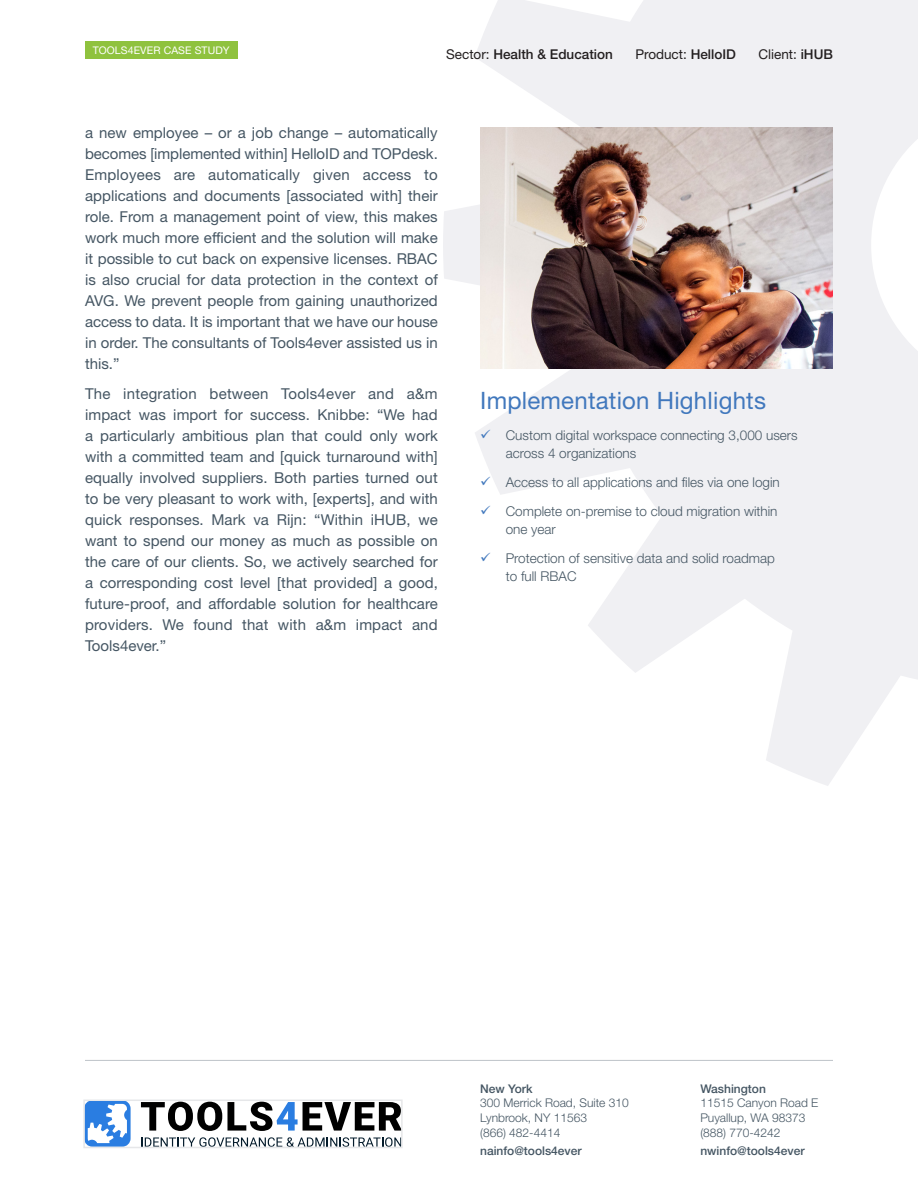
<style>
.page{position:relative;width:918px;height:1188px;background:#fff}
.page>*{position:absolute;margin:0;border:0;box-sizing:border-box;transform-origin:0 0}
.Quote_Back{font:24px "Helvetica Neue LT Std";letter-spacing:.01em;color:#4178bd}
.Paragraph{font:15px/21px "Helvetica Neue LT Std";color:#455663;text-align:justify}
.t1{font:300 13.5px/18px "Helvetica Neue LT Std";color:#455663}
.t2{font:13.5px "Helvetica Neue LT Std";color:#231f20}
.t3{font:500 13.5px "Helvetica Neue LT Std";color:#231f20}
.t4{font:300 12px/14.7px "Helvetica Neue LT Std";color:#455663}
.t5{font:500 12px "Helvetica Neue LT Std";color:#455663}
.t6{font:10.5px "Helvetica Neue LT Std";letter-spacing:.01em;color:#fff}
.s1{font-weight:400}
.s2{font-weight:500}
.s3{font-family:"Helvetica Neue";font-weight:500}
</style>
<div class="page">
<svg style="left:443px;top:0;width:475px;height:786px;fill:#f0f0f3"></svg>
<img style="left:481px;top:128px;width:352px;height:240px">
<div style="left:85px;top:41px;width:152px;height:18px;background:#8fc23e"></div>
<hr style="left:85px;top:1060px;width:748px;height:1px;background:#c3c8cd">
<div style="left:84px;top:1100px;width:47px;height:47px;background:#2a7de1;border-radius:8px"></div>
<svg style="left:88px;top:1104px;width:39px;height:39px"></svg>
<svg style="left:141px;top:1137px;width:259px;height:8px"></svg>
<svg style="left:141px;top:1103px;width:259px;height:28px"></svg>
<div style="left:83px;top:1100px;width:320px;height:48px;border:2px solid #e6e7e9"></div>
<svg style="left:481px;top:430px;width:9px;height:9px"></svg>
<svg style="left:481px;top:477px;width:9px;height:9px"></svg>
<svg style="left:481px;top:506px;width:9px;height:9px"></svg>
<svg style="left:481px;top:553px;width:9px;height:9px"></svg>
<p class="t6" style="left:93px;top:44px;width:139px">TOOLS4EVER CASE STUDY</p>
<p class="t3" style="left:446px;top:46px;width:168px"><span class="s1">Sector:</span> Health &amp; Education</p>
<p class="t2" style="left:635px;top:46px;width:102px">Product: <span class="s2">HelloID</span></p>
<p class="t2" style="left:758px;top:46px;width:76px">Client: <span class="s3">iHUB</span></p>
<p class="Paragraph" style="left:85px;top:122px;width:354px">a new employee – or a job change – automatically becomes [implemented within] HelloID and TOPdesk.<br>Employees are automatically given access to applications and documents [associated with] their role. From a management point of view, this makes work much more efficient and the solution will make it possible to cut back on expensive licenses. RBAC is also crucial for data protection in the context of AVG. We prevent people from gaining unauthorized access to data. It is important that we have our house in order. The consultants of Tools4ever assisted us in this.”</p>
<p class="Paragraph" style="left:85px;top:383px;width:354px">The integration between Tools4ever and a&amp;m impact was import for success. Knibbe: “We had a particularly ambitious plan that could only work with a committed team and [quick turnaround with] equally involved suppliers. Both parties turned out to be very pleasant to work with, [experts], and with quick responses. Mark va Rijn: “Within iHUB, we want to spend our money as much as possible on the care of our clients. So, we actively searched for a corresponding cost level [that provided] a good, future-proof, and affordable solution for healthcare providers. We found that with a&amp;m impact and Tools4ever.”</p>
<p class="Quote_Back" style="left:480px;top:386px;width:287px">Implementation Highlights</p>
<p class="t1" style="left:506px;top:426px;width:293px">Custom digital workspace connecting 3,000 users across 4 organizations</p>
<p class="t1" style="left:506px;top:473px;width:276px">Access to all applications and files via one login</p>
<p class="t1" style="left:506px;top:502px;width:273px">Complete on-premise to cloud migration within one year</p>
<p class="t1" style="left:506px;top:549px;width:271px">Protection of sensitive data and solid roadmap to full RBAC</p>
<p class="t5" style="left:480px;top:1081px;width:54px">New York</p>
<p class="t4" style="left:480px;top:1096px;width:150px">300 Merrick Road, Suite 310<br>Lynbrook, NY 11563<br>(866) 482-4414</p>
<p class="t5" style="left:480px;top:1143px;width:103px">nainfo@tools4ever</p>
<p class="t5" style="left:700px;top:1081px;width:67px">Washington</p>
<p class="t4" style="left:700px;top:1096px;width:120px">11515 Canyon Road E<br>Puyallup, WA 98373 (888) 770-4242</p>
<p class="t5" style="left:700px;top:1143px;width:106px">nwinfo@tools4ever</p>
</div>
